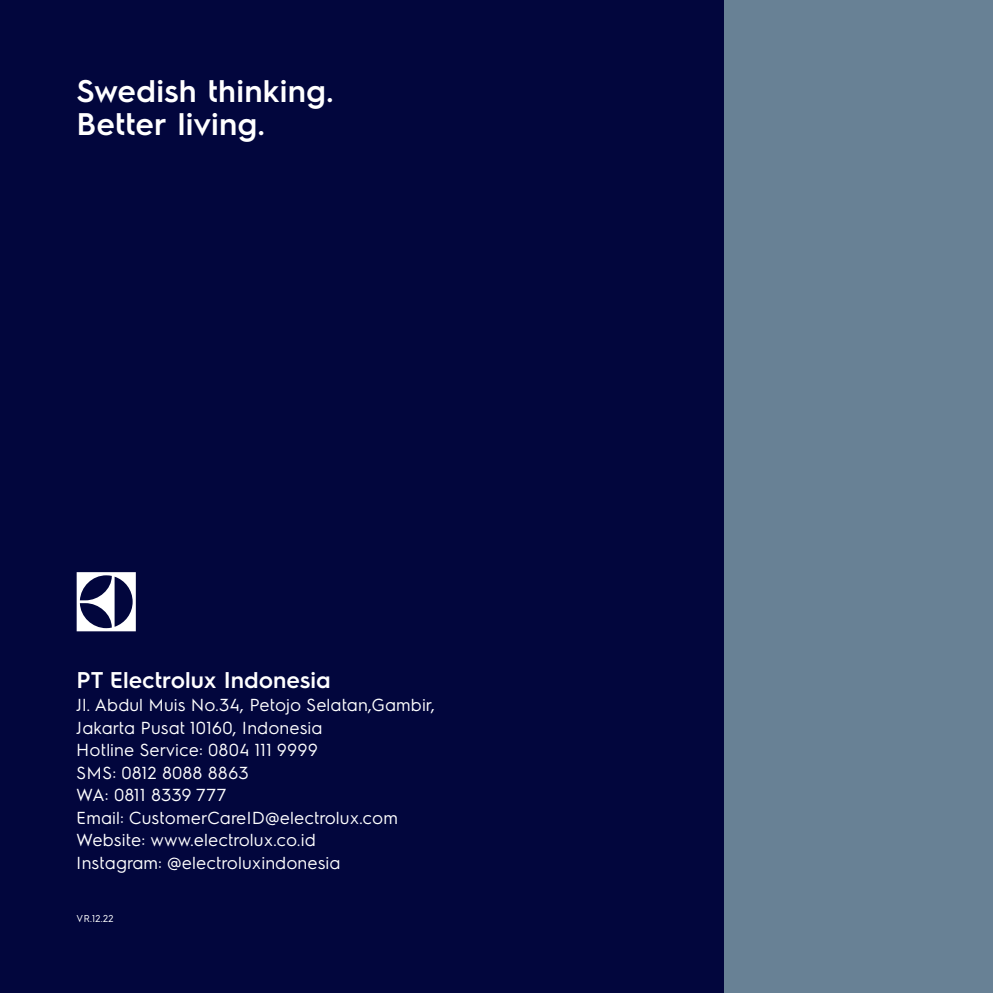
<style>
.page{position:relative;width:993px;height:993px;background:#fff}
.page>*{position:absolute;margin:0;border:0;box-sizing:border-box;transform-origin:0 0}
.t1{font:600 31.32px/33.6px "Electrolux Sans";letter-spacing:.005em;color:#fff}
.t2{font:600 22.75px "Electrolux Sans";color:#fff}
.t3{font:17.5px "Electrolux Sans";color:#fff}
.t4{font:9.97px "Electrolux Sans";color:#fff}
</style>
<div class="page">
<div style="left:699px;top:0;width:293px;height:992px;background:#688195"></div>
<div style="left:0;top:0;width:723px;height:992px;background:#02063d"></div>
<svg style="left:77px;top:572px;width:59px;height:59px"></svg>
<p class="t1" style="left:77px;top:72px;width:258px">Swedish thinking.<br>Better living.</p>
<p class="t2" style="left:77px;top:664px;width:255px">PT Electrolux Indonesia</p>
<p class="t3" style="left:77px;top:692px;width:360px">Jl. Abdul Muis No.34, Petojo Selatan,Gambir,</p>
<p class="t3" style="left:77px;top:714px;width:248px">Jakarta Pusat 10160, Indonesia</p>
<p class="t3" style="left:77px;top:737px;width:243px">Hotline Service: 0804 111 9999</p>
<p class="t3" style="left:77px;top:760px;width:174px">SMS: 0812 8088 8863</p>
<p class="t3" style="left:77px;top:782px;width:152px">WA: 0811 8339 777</p>
<p class="t3" style="left:77px;top:805px;width:323px">Email: CustomerCareID@electrolux.com</p>
<p class="t3" style="left:77px;top:827px;width:241px">Website: www.electrolux.co.id</p>
<p class="t3" style="left:77px;top:850px;width:266px">Instagram: @electroluxindonesia</p>
<p class="t4" style="left:77px;top:911px;width:39px">VR.12.22</p>
</div>
